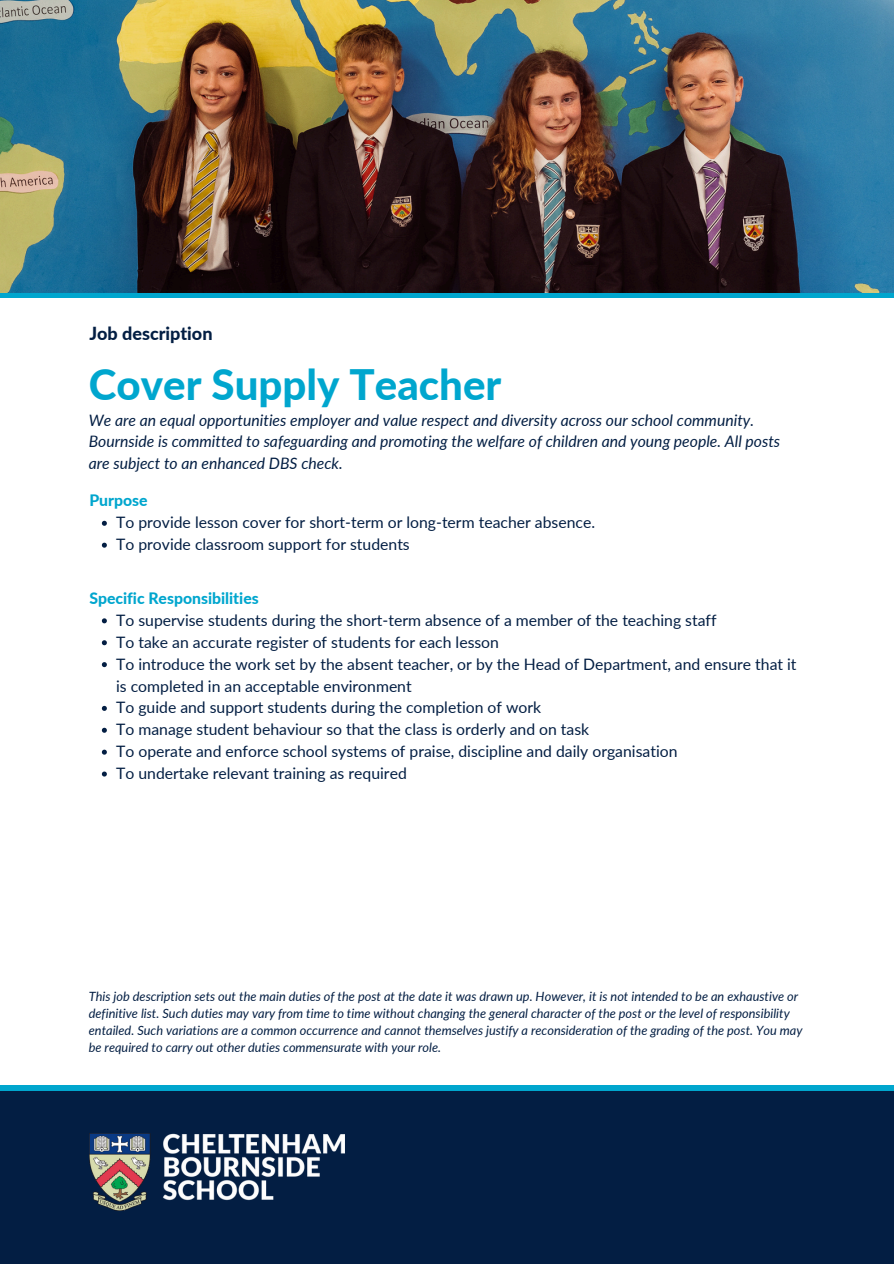
<style>
.page{position:relative;width:894px;height:1264px;background:#fff}
.page>*{position:absolute;margin:0;border:0;box-sizing:border-box;transform-origin:0 0}
.t1{font:800 42px "Lato";color:#00a6ce}
.t2{font:800 18px "Lato";color:#031e43}
.t3{font:15.75px/21.9px "Lato";color:#031e43}
.t4{font:italic 15.75px/21.3px "Lato";color:#031e43}
.t5{font:800 15.75px "Lato";color:#00a6ce}
.t6{font:italic 12.75px/17px "Lato";color:#031e43}
</style>
<div class="page">
<div style="left:0;top:1090px;width:893px;height:173px;background:#031e43"></div>
<img style="left:89px;top:1133px;width:256px;height:77px">
<div style="left:0;top:1085px;width:893px;height:5px;background:#00a6ce"></div>
<img style="left:0;top:0;width:893px;height:292px">
<hr style="left:0;top:293px;width:893px;height:4px;background:#00a6ce">
<svg style="left:102px;top:521px;width:5px;height:5px"></svg>
<svg style="left:102px;top:542px;width:5px;height:5px"></svg>
<svg style="left:102px;top:618px;width:5px;height:5px"></svg>
<svg style="left:102px;top:640px;width:5px;height:5px"></svg>
<svg style="left:102px;top:662px;width:5px;height:5px"></svg>
<svg style="left:102px;top:706px;width:5px;height:5px"></svg>
<svg style="left:102px;top:727px;width:5px;height:5px"></svg>
<svg style="left:102px;top:749px;width:5px;height:5px"></svg>
<svg style="left:102px;top:771px;width:5px;height:5px"></svg>
<h4 class="t2" style="left:89px;top:322px;width:125px">Job description</h4>
<h2 class="t1" style="left:89px;top:358px;width:414px">Cover Supply Teacher</h2>
<h1 class="t4" style="left:89px;top:409px;width:692px">We are an equal opportunities employer and value respect and diversity across our school community.<br>Bournside is committed to safeguarding and promoting the welfare of children and young people. All posts are subject to an enhanced DBS check.</h1>
<h3 class="t5" style="left:89px;top:491px;width:60px">Purpose</h3>
<p class="t3" style="left:116px;top:511px;width:480px">To provide lesson cover for short-term or long-term teacher absence.</p>
<p class="t3" style="left:116px;top:533px;width:295px">To provide classroom support for students</p>
<h3 class="t5" style="left:89px;top:588px;width:171px">Specific Responsibilities</h3>
<p class="t3" style="left:116px;top:609px;width:601px">To supervise students during the short-term absence of a member of the teaching staff</p>
<p class="t3" style="left:116px;top:630px;width:384px">To take an accurate register of students for each lesson</p>
<p class="t3" style="left:116px;top:652px;width:681px">To introduce the work set by the absent teacher, or by the Head of Department, and ensure that it is completed in an acceptable environment</p>
<p class="t3" style="left:116px;top:696px;width:426px">To guide and support students during the completion of work</p>
<p class="t3" style="left:116px;top:718px;width:474px">To manage student behaviour so that the class is orderly and on task</p>
<p class="t3" style="left:116px;top:740px;width:562px">To operate and enforce school systems of praise, discipline and daily organisation</p>
<p class="t3" style="left:116px;top:762px;width:292px">To undertake relevant training as required</p>
<p class="t6" style="left:89px;top:987px;width:715px">This job description sets out the main duties of the post at the date it was drawn up. However, it is not intended to be an exhaustive or definitive list. Such duties may vary from time to time without changing the general character of the post or the level of responsibility entailed. Such variations are a common occurrence and cannot themselves justify a reconsideration of the grading of the post. You may be required to carry out other duties commensurate with your role.</p>
</div>
